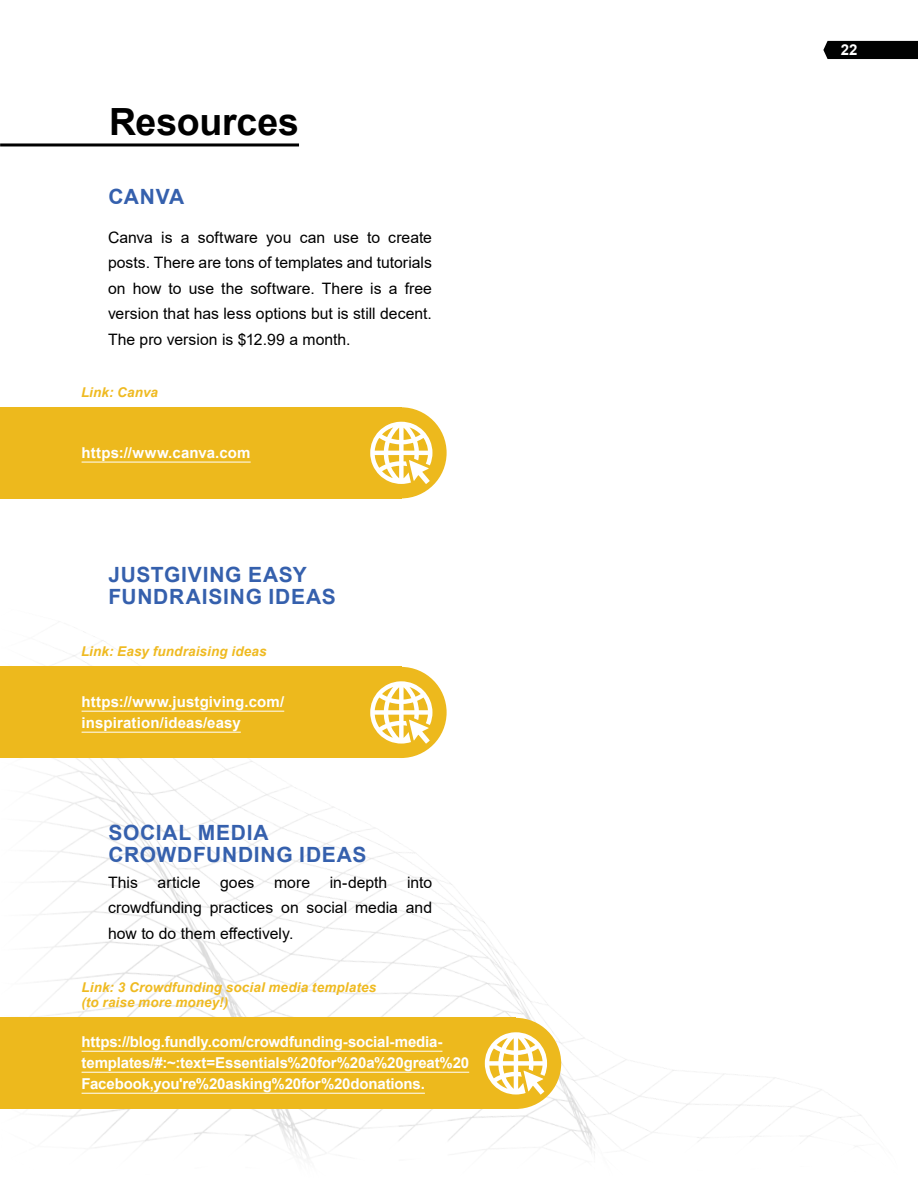
<style>
.page{position:relative;width:918px;height:1188px;background:#fff}
.page>*{position:absolute;margin:0;border:0;box-sizing:border-box;transform-origin:0 0}
.t1{font:700 37.5px "Arial";letter-spacing:-.005em;color:#000}
.t2{font:700 21px/22.5px "Arial";letter-spacing:.035em;color:#3560ad}
.t3{font:15.75px/25.5px "Arial";color:#000;text-align:justify}
.t4{font:700 15px/21px "Arial";letter-spacing:-.01em;color:#fff}
.t5{font:700 15px/21px "Arial";letter-spacing:.01em;color:#fff}
.t6{font:italic 700 13.5px/15px "Arial";letter-spacing:.01em;color:#efba21}
</style>
<div class="page">
<div style="left:823px;top:41px;width:95px;height:18px;background:#000101"></div>
<img style="left:0;top:407px;width:863px;height:749px">
<hr style="left:0;top:143px;width:299px;height:3px;background:#000">
<div style="left:356px;top:407px;width:91px;height:91px;background:#edb91d;border-radius:50%"></div>
<div style="left:0;top:407px;width:401px;height:91px;background:#edb91d"></div>
<hr style="left:82px;top:462px;width:169px;height:1px;background:#fff">
<svg style="left:370px;top:422px;width:62px;height:62px"></svg>
<div style="left:356px;top:667px;width:91px;height:91px;background:#edb91d;border-radius:50%"></div>
<div style="left:0;top:667px;width:401px;height:91px;background:#edb91d"></div>
<hr style="left:82px;top:711px;width:202px;height:1px;background:#fff">
<hr style="left:82px;top:732px;width:159px;height:1px;background:#fff">
<svg style="left:370px;top:681px;width:62px;height:63px"></svg>
<div style="left:470px;top:1018px;width:91px;height:91px;background:#edb91d;border-radius:50%"></div>
<div style="left:0;top:1018px;width:516px;height:91px;background:#edb91d"></div>
<hr style="left:82px;top:1051px;width:360px;height:1px;background:#fff">
<hr style="left:82px;top:1072px;width:387px;height:1px;background:#fff">
<hr style="left:82px;top:1093px;width:343px;height:1px;background:#fff">
<svg style="left:485px;top:1032px;width:62px;height:63px"></svg>
<h1 class="t1" style="left:109px;top:95px;width:191px">Resources</h1>
<h2 class="t2" style="left:108px;top:185px;width:78px">CANVA</h2>
<p class="t3" style="left:108px;top:224px;width:326px">Canva is a software you can use to create posts. There are tons of templates and tutorials on how to use the software. There is a free version that has less options but is still decent.<br>The pro version is $12.99 a month.</p>
<p class="t6" style="left:81px;top:385px;width:79px">Link: Canva</p>
<p class="t5" style="left:82px;top:443px;width:171px">https://www.canva.com</p>
<h2 class="t2" style="left:108px;top:563px;width:229px">JUSTGIVING EASY<br>FUNDRAISING IDEAS</h2>
<p class="t6" style="left:81px;top:644px;width:187px">Link: Easy fundraising ideas</p>
<p class="t5" style="left:82px;top:692px;width:204px">https://www.justgiving.com/ inspiration/ideas/easy</p>
<h2 class="t2" style="left:109px;top:821px;width:260px">SOCIAL MEDIA<br>CROWDFUNDING IDEAS</h2>
<p class="t3" style="left:108px;top:869px;width:326px">This article goes more in-depth into crowdfunding practices on social media and how to do them effectively.</p>
<p class="t6" style="left:82px;top:980px;width:296px">Link: 3 Crowdfunding social media templates (to raise more money!)</p>
<p class="t4" style="left:82px;top:1032px;width:389px">https://blog.fundly.com/crowdfunding-social-media&shy;templates/#:~:text=Essentials%20for%20a%20great%20<br>Facebook,you're%20asking%20for%20donations.</p>
<p class="t4" style="left:841px;top:40px;width:18px">22</p>
</div>
